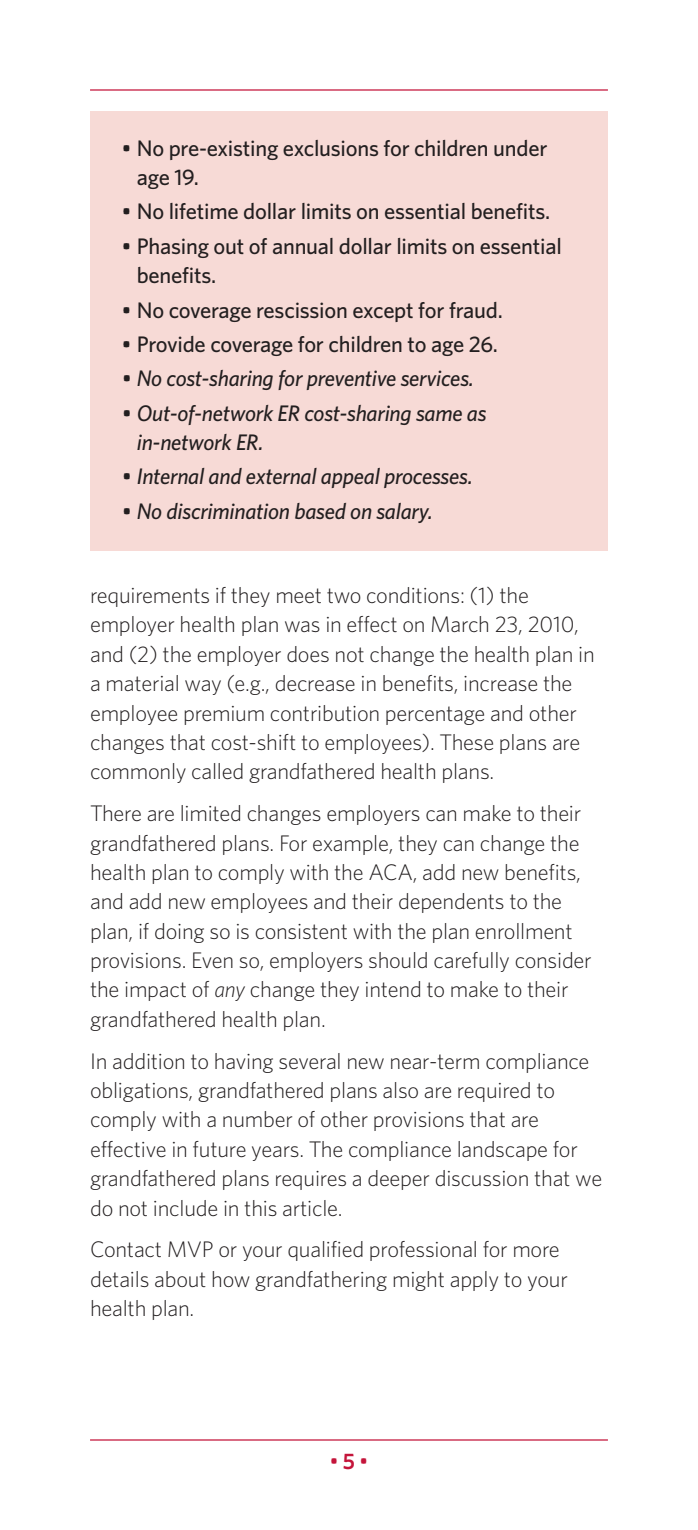
<style>
.page{position:relative;width:698px;height:1530px;background:#fff}
.page>*{position:absolute;margin:0;border:0;box-sizing:border-box;transform-origin:0 0}
.t1{font:300 22.5px/29.5px "Whitney";letter-spacing:-.01em;color:#231f20}
.t2{font:500 22.5px/29.5px "Whitney";letter-spacing:-.01em;color:#231f20}
.t3{font:italic 500 22.5px/29.5px "Whitney";letter-spacing:-.01em;color:#231f20}
.t4{font:600 17.5px "Whitney";color:#c4143a}
.s1{font-style:italic}
.s2{font-size:22.5px}
</style>
<div class="page">
<hr style="left:90px;top:89px;width:518px;height:2px;background:#c4143a">
<hr style="left:90px;top:1439px;width:518px;height:2px;background:#c4143a">
<div style="left:90px;top:111px;width:518px;height:439px;background:#f7dad6"></div>
<p class="t2" style="left:137px;top:133px;width:412px;text-indent:-15px">• No pre-existing exclusions for children under age 19.</p>
<p class="t2" style="left:122px;top:197px;width:430px">• No lifetime dollar limits on essential benefits.</p>
<p class="t2" style="left:137px;top:231px;width:426px;text-indent:-15px">• Phasing out of annual dollar limits on essential benefits.</p>
<p class="t2" style="left:122px;top:295px;width:382px">• No coverage rescission except for fraud.</p>
<p class="t2" style="left:122px;top:329px;width:377px">• Provide coverage for children to age 26.</p>
<p class="t3" style="left:122px;top:364px;width:353px">• No cost-sharing for preventive services.</p>
<p class="t3" style="left:137px;top:398px;width:351px;text-indent:-15px">• Out-of-network ER cost-sharing same as in-network ER.</p>
<p class="t3" style="left:122px;top:462px;width:352px">• Internal and external appeal processes.</p>
<p class="t3" style="left:122px;top:496px;width:312px">• No discrimination based on salary.</p>
<p class="t1" style="left:90px;top:580px;width:506px">requirements if they meet two conditions: (1) the employer health plan was in effect on March 23, 2010, and (2) the employer does not change the health plan in a material way (e.g., decrease in benefits, increase the employee premium contribution percentage and other changes that cost-shift to employees). These plans are commonly called grandfathered health plans.</p>
<p class="t1" style="left:90px;top:799px;width:503px">There are limited changes employers can make to their grandfathered plans. For example, they can change the health plan to comply with the ACA, add new benefits, and add new employees and their dependents to the plan, if doing so is consistent with the plan enrollment provisions. Even so, employers should carefully consider the impact of <span class="s1">any</span> change they intend to make to their grandfathered health plan.</p>
<p class="t1" style="left:90px;top:1046px;width:513px">In addition to having several new near-term compliance obligations, grandfathered plans also are required to comply with a number of other provisions that are effective in future years. The compliance landscape for grandfathered plans requires a deeper discussion that we do not include in this article.</p>
<p class="t1" style="left:90px;top:1235px;width:479px">Contact MVP or your qualified professional for more details about how grandfathering might apply to your health plan.</p>
<p class="t4" style="left:330px;top:1450px;width:39px">•<span class="s2">5</span>•</p>
</div>
